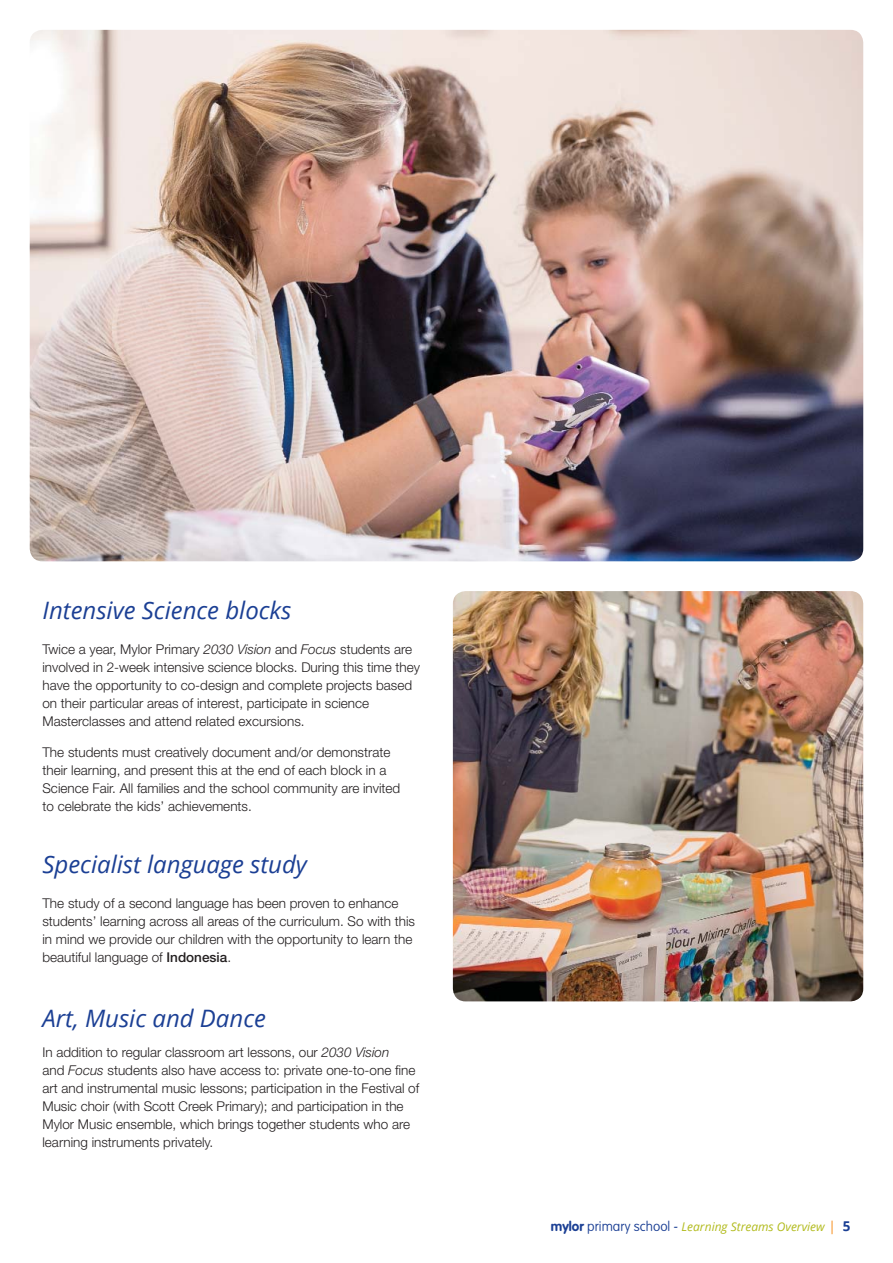
<style>
.page{position:relative;width:893px;height:1263px;background:#fff}
.page>*{position:absolute;margin:0;border:0;box-sizing:border-box;transform-origin:0 0}
.t1{font:italic 24px "Open Sans";color:#1b3f94}
.t2{font:300 13.5px/18px "Helvetica Neue";color:#231f20}
.t3{font:italic 12px "Open Sans";color:#b2bb1d}
.s1{font-style:italic}
.s2{font-weight:500}
.s3{font-family:"VAG Rounded";font-weight:700;font-style:normal;font-size:13.5px;color:#1b3f94}
.s4{font-family:"VAG Rounded";font-weight:100;font-style:normal;font-size:13.5px;color:#1b3f94}
.s5{font-size:13.5px;color:#1b3f94}
.s6{font-style:normal;font-size:13.5px;color:#f78f1e}
.s7{font-weight:700;font-style:normal;font-size:13.5px;color:#1b3f94}
</style>
<div class="page">
<img style="left:30px;top:30px;width:833px;height:531px;border-radius:13px">
<img style="left:453px;top:591px;width:410px;height:410px;border-radius:13px">
<h1 class="t1" style="left:42px;top:593px;width:251px">Intensive Science blocks</h1>
<p class="t2" style="left:42px;top:641px;width:379px">Twice a year, Mylor Primary <span class="s1">2030 Vision</span> and <span class="s1">Focus</span> students are involved in 2-week intensive science blocks. During this time they have the opportunity to co-design and complete projects based on their particular areas of interest, participate in science Masterclasses and attend related excursions.</p>
<p class="t2" style="left:42px;top:744px;width:359px">The students must creatively document and/or demonstrate their learning, and present this at the end of each block in a Science Fair. All families and the school community are invited to celebrate the kids’ achievements.</p>
<h1 class="t1" style="left:42px;top:847px;width:266px">Specialist language study</h1>
<p class="t2" style="left:42px;top:895px;width:374px">The study of a second language has been proven to enhance students’ learning across all areas of the curriculum. So with this in mind we provide our children with the opportunity to learn the beautiful language of <span class="s2">Indonesia</span>.</p>
<h1 class="t1" style="left:42px;top:1001px;width:225px">Art, Music and Dance</h1>
<p class="t2" style="left:42px;top:1044px;width:378px">In addition to regular classroom art lessons, our <span class="s1">2030 Vision<br></span>and <span class="s1">Focus</span> students also have access to: private one-to-one fine art and instrumental music lessons; participation in the Festival of Music choir (with Scott Creek Primary); and participation in the Mylor Music ensemble, which brings together students who are learning instruments privately.</p>
<p class="t3" style="left:551px;top:1218px;width:301px"><span class="s3">mylor</span> <span class="s4">primary school</span> <span class="s5">-</span> Learning Streams Overview <span class="s6">|</span> <span class="s7">5</span></p>
</div>
